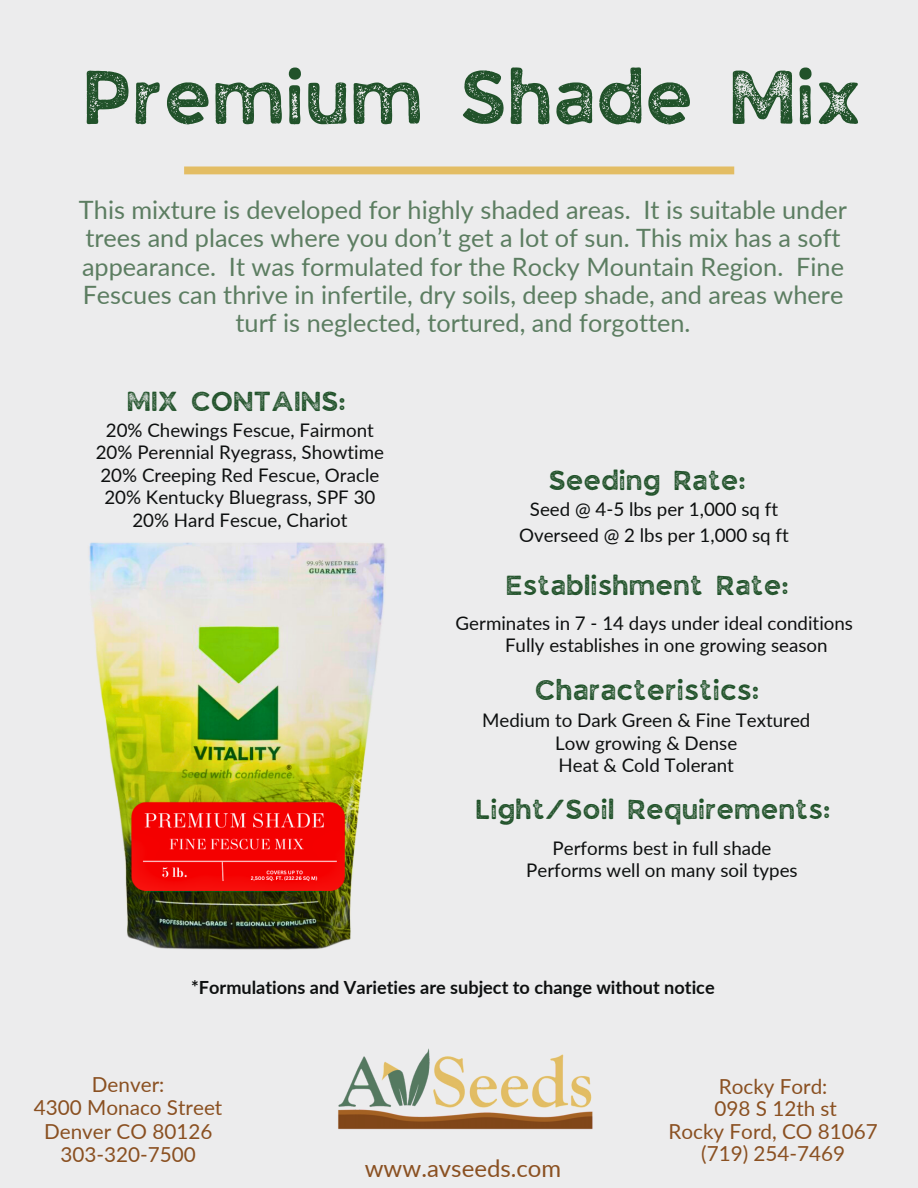
<style>
.page{position:relative;width:918px;height:1188px;background:#ececed}
.page>*{position:absolute;margin:0;border:0;box-sizing:border-box;transform-origin:0 0}
.t1{font:71.85px "JA Jaya Giri Sans Rough";color:#21522a}
.t2{font:26.85px "JA Jaya Giri Sans Rough";color:#21522a}
.t3{font:25.95px "JA Jaya Giri Sans Rough";color:#21522a}
.t4{font:25.2px/28.2px "Lato";color:#5c7d61;text-align:center}
.t5{font:24px "Lato";color:#8a5021}
.t6{font:20.7px/23.7px "Lato";color:#8a5021;text-align:center}
.t7{font:18.75px/22.5px "Lato";color:#0e1010;text-align:center}
.t8{font:700 18.15px "Lato";color:#0e1010}
</style>
<div class="page">
<div style="left:184px;top:167px;width:550px;height:7px;background:#e3bd64"></div>
<img style="left:338px;top:1048px;width:255px;height:82px">
<img style="left:89px;top:542px;width:297px;height:408px">
<h6 class="t1" style="left:87px;top:67px;width:780px">Premium Shade Mix</h6>
<h6 class="t4" style="left:79px;top:196px;width:770px">This mixture is developed for highly shaded areas. It is suitable under trees and places where you don’t get a lot of sun. This mix has a soft appearance. It was formulated for the Rocky Mountain Region. Fine Fescues can thrive in infertile, dry soils, deep shade, and areas where turf is neglected, tortured, and forgotten.</h6>
<p class="t3" style="left:128px;top:390px;width:220px">MIX CONTAINS:</p>
<h4 class="t7" style="left:96px;top:418px;width:290px">20% Chewings Fescue, Fairmont<br>20% Perennial Ryegrass, Showtime<br>20% Creeping Red Fescue, Oracle<br>20% Kentucky Bluegrass, SPF 30<br>20% Hard Fescue, Chariot</h4>
<h3 class="t3" style="left:550px;top:470px;width:199px">Seeding Rate:</h3>
<h6 class="t7" style="left:519px;top:496px;width:271px;line-height:25.8px">Seed @ 4-5 lbs per 1,000 sq ft<br>Overseed @ 2 lbs per 1,000 sq ft</h6>
<p class="t3" style="left:507px;top:575px;width:284px">Establishment Rate:</p>
<h2 class="t7" style="left:505px;top:611px;width:350px;text-align:left;text-indent:-49px">Germinates in 7 - 14 days under ideal conditions<br>Fully establishes in one growing season</h2>
<h3 class="t2" style="left:536px;top:679px;width:226px">Characteristics:</h3>
<h6 class="t7" style="left:482px;top:709px;width:330px">Medium to Dark Green &amp; Fine Textured<br>Low growing &amp; Dense<br>Heat &amp; Cold Tolerant</h6>
<h3 class="t3" style="left:477px;top:799px;width:356px">Light/Soil Requirements:</h3>
<h6 class="t7" style="left:526px;top:836px;width:273px">Performs best in full shade<br>Performs well on many soil types</h6>
<h3 class="t8" style="left:191px;top:976px;width:525px">*Formulations and Varieties are subject to change without notice</h3>
<h6 class="t6" style="left:34px;top:1072px;width:190px">Denver:<br>4300 Monaco Street<br>Denver CO 80126<br>303-320-7500</h6>
<p class="t6" style="left:669px;top:1075px;width:211px;line-height:22.5px">Rocky Ford:<br>098 S 12th st<br>Rocky Ford, CO 81067 (719) 254-7469</p>
<h5 class="t5" style="left:365px;top:1153px;width:198px">www.avseeds.com</h5>
</div>
